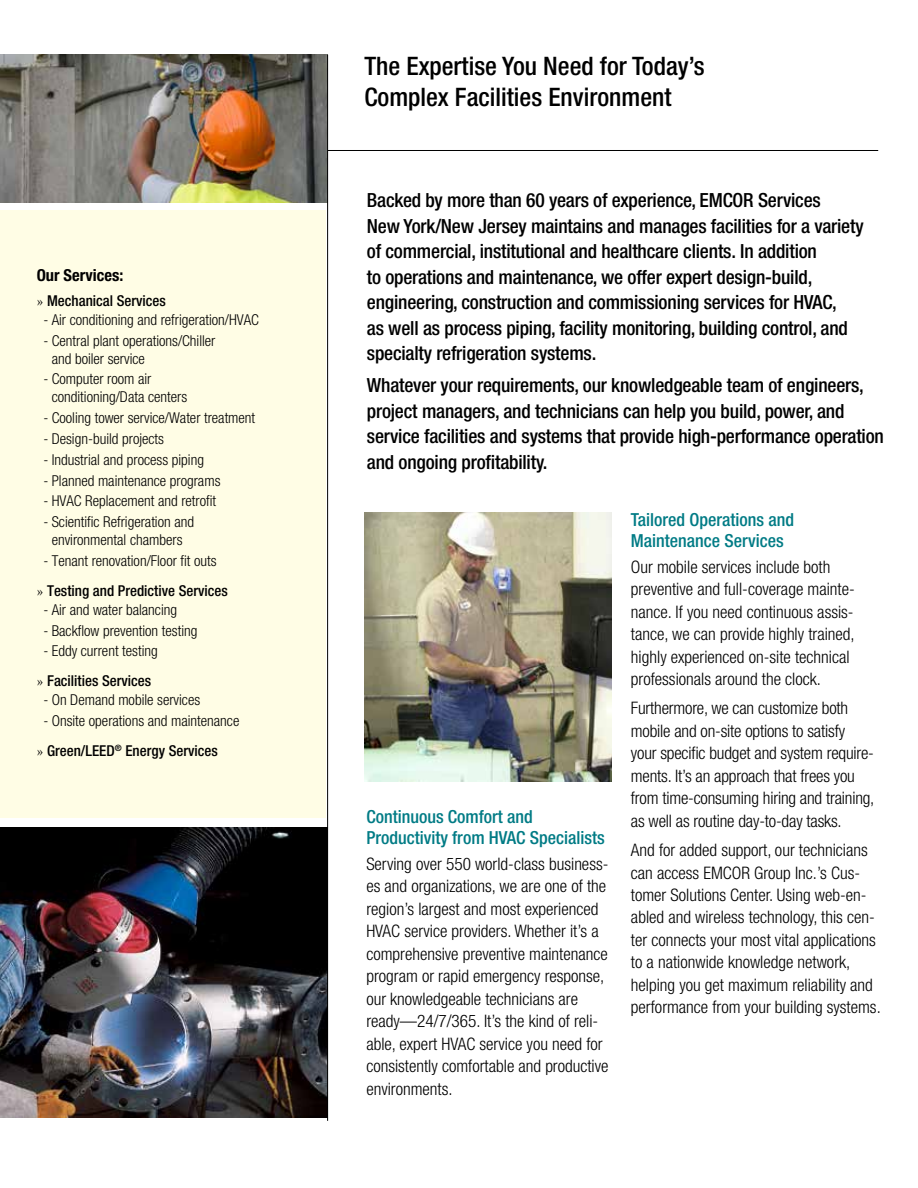
<style>
.page{position:relative;width:918px;height:1188px;background:#fff}
.page>*{position:absolute;margin:0;border:0;box-sizing:border-box;transform-origin:0 0}
.t1{font:500 condensed 25.5px/31.5px "Helvetica Neue";color:#000}
.t2{font:500 condensed 19.5px/25.5px "Helvetica Neue";letter-spacing:-.01em;color:#000}
.t3{font:500 condensed 18px/21px "Helvetica Neue LT Std";color:#007b85}
.t4{font:300 condensed 17.25px/22.5px "Helvetica Neue";color:#000}
.t5{font:700 condensed 16.5px "Helvetica Neue";color:#000}
.t6{font:300 condensed 15px/18px "Helvetica Neue";color:#000}
.t7{font:500 condensed 15px "Helvetica Neue";color:#000}
.s1{font-family:"Minion";font-weight:400;font-stretch:normal}
.s2{font-weight:500}
</style>
<div class="page">
<img style="left:0;top:827px;width:327px;height:291px">
<hr style="left:270px;top:150px;width:608px;height:1px;background:#000">
<img style="left:0;top:55px;width:327px;height:147px">
<div style="left:0;top:211px;width:326px;height:607px;background:#fffde5"></div>
<hr style="left:327px;top:55px;width:1px;height:1066px;background:#000">
<img style="left:364px;top:513px;width:248px;height:269px">
<p class="t5" style="left:37px;top:265px;width:88px">Our Services:</p>
<p class="t7" style="left:37px;top:292px;width:131px"><span class="s1">»</span> Mechanical Services</p>
<p class="t6" style="left:43px;top:310px;width:217px">- Air conditioning and refrigeration/HVAC</p>
<p class="t6" style="left:52px;top:331px;width:165px;text-indent:-8px">- Central plant operations/Chiller and boiler service</p>
<p class="t6" style="left:52px;top:370px;width:137px;text-indent:-8px">- Computer room air conditioning/Data centers</p>
<p class="t6" style="left:43px;top:409px;width:213px">- Cooling tower service/Water treatment</p>
<p class="t6" style="left:43px;top:430px;width:122px">- Design-build projects</p>
<p class="t6" style="left:43px;top:450px;width:162px">- Industrial and process piping</p>
<p class="t6" style="left:43px;top:471px;width:179px">- Planned maintenance programs</p>
<p class="t6" style="left:43px;top:492px;width:174px">- HVAC Replacement and retrofit</p>
<p class="t6" style="left:43px;top:513px;width:152px;text-align:center">- Scientific Refrigeration and environmental chambers</p>
<p class="t6" style="left:37px;top:546px;width:193px;line-height:30px;text-align:center">- Tenant renovation/Floor fit outs<br><span class="s1">»</span> <span class="s2">Testing and Predictive Services</span></p>
<p class="t6" style="left:43px;top:600px;width:135px">- Air and water balancing</p>
<p class="t6" style="left:43px;top:621px;width:155px">- Backflow prevention testing</p>
<p class="t6" style="left:37px;top:636px;width:123px;line-height:30px;text-align:center">- Eddy current testing <span class="s1">»</span> <span class="s2">Facilities Services</span></p>
<p class="t6" style="left:43px;top:691px;width:158px">- On Demand mobile services</p>
<p class="t6" style="left:37px;top:705px;width:204px;line-height:30px;text-indent:7px">- Onsite operations and maintenance <span class="s1">»</span> <span class="s2">Green/LEED</span><sup>®</sup> <span class="s2">Energy Services</span></p>
<h1 class="t1" style="left:364px;top:50px;width:342px">The Expertise You Need for Today’s<br>Complex Facilities Environment</h1>
<p class="t2" style="left:367px;top:187px;width:498px">Backed by more than 60 years of experience, EMCOR Services<br>New York/New Jersey maintains and manages facilities for a variety of commercial, institutional and healthcare clients. In addition<br>to operations and maintenance, we offer expert design-build, engineering, construction and commissioning services for HVAC,<br>as well as process piping, facility monitoring, building control, and specialty refrigeration systems.</p>
<p class="t2" style="left:367px;top:372px;width:519px">Whatever your requirements, our knowledgeable team of engineers, project managers, and technicians can help you build, power, and service facilities and systems that provide high-performance operation and ongoing profitability.</p>
<p class="t3" style="left:366px;top:806px;width:240px">Continuous Comfort and<br>Productivity from HVAC Specialists</p>
<p class="t4" style="left:366px;top:852px;width:244px">Serving over 550 world-class business&shy;es and organizations, we are one of the region’s largest and most experienced HVAC service providers. Whether it’s a comprehensive preventive maintenance program or rapid emergency response, our knowledgeable technicians are ready—24/7/365. It’s the kind of reli&shy;able, expert HVAC service you need for consistently comfortable and productive environments.</p>
<p class="t3" style="left:631px;top:509px;width:165px">Tailored Operations and<br>Maintenance Services</p>
<p class="t4" style="left:631px;top:555px;width:225px">Our mobile services include both preventive and full-coverage mainte&shy;nance. If you need continuous assis&shy;tance, we can provide highly trained, highly experienced on-site technical professionals around the clock.</p>
<p class="t4" style="left:631px;top:697px;width:245px">Furthermore, we can customize both mobile and on-site options to satisfy your specific budget and system require&shy;ments. It’s an approach that frees you from time-consuming hiring and training, as well as routine day-to-day tasks.</p>
<p class="t4" style="left:631px;top:839px;width:251px">And for added support, our technicians can access EMCOR Group Inc.’s Cus&shy;tomer Solutions Center. Using web-en&shy;abled and wireless technology, this cen&shy;ter connects your most vital applications to a nationwide knowledge network, helping you get maximum reliability and performance from your building systems.</p>
</div>
